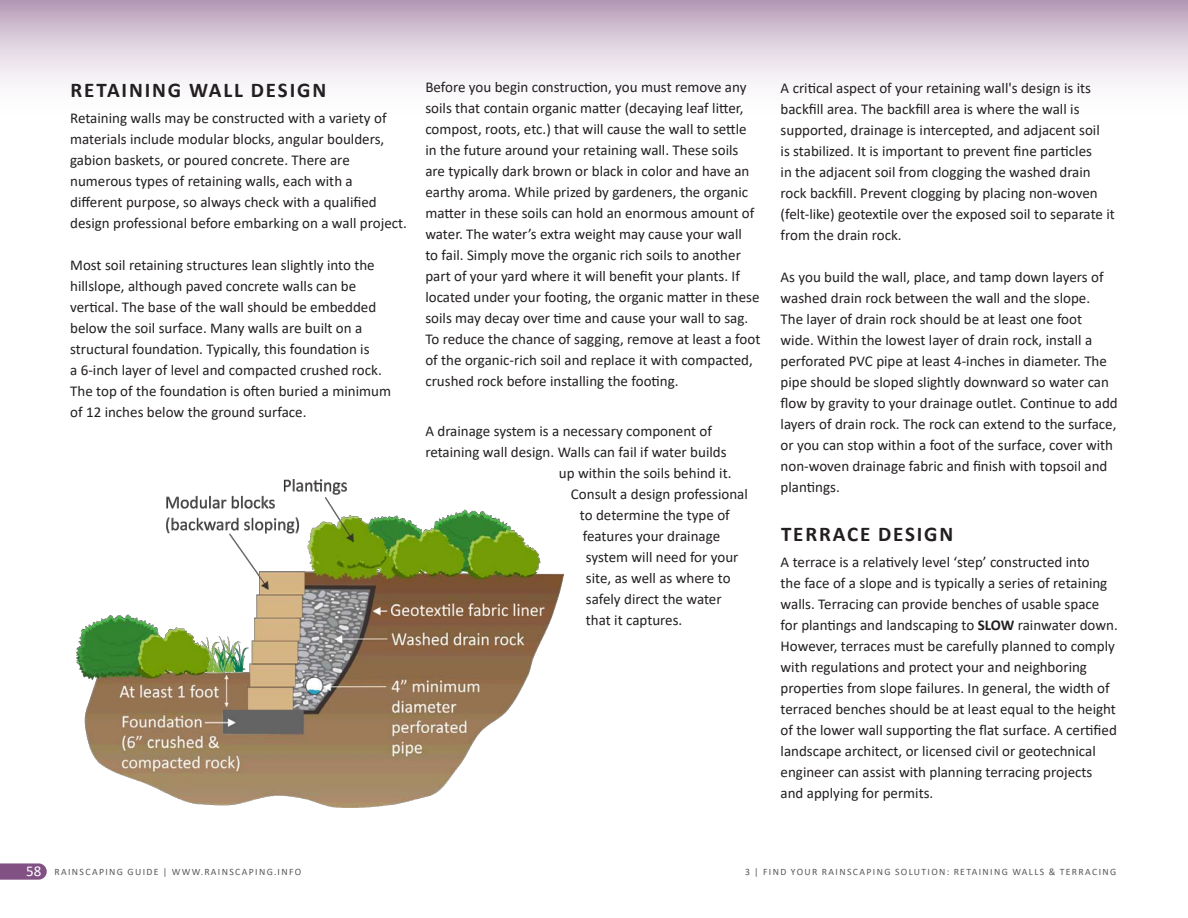
<style>
.page{position:relative;width:1188px;height:918px;background:#fff}
.page>*{position:absolute;margin:0;border:0;box-sizing:border-box;transform-origin:0 0}
.SC-SHead_1_Black_Bol{font:700 21px "Calibri";letter-spacing:.09em;color:#231f20}
.SC-Body{font:15px/21px "Calibri";color:#231f20}
.t1{font:9.75px "Calibri";letter-spacing:.14em;color:#57585a}
.s1{font-weight:700}
.s2{font-size:15px;color:#fff}
</style>
<div class="page">
<div style="left:0;top:0;width:1188px;height:120px;background:linear-gradient(to bottom,#bea6bf,#fff)"></div>
<svg style="left:0;top:863px;width:47px;height:17px"></svg>
<img style="left:76px;top:480px;width:487px;height:327px">
<p class="SC-SHead_1_Black_Bol" style="left:71px;top:75px;width:257px">RETAINING WALL DESIGN</p>
<p class="SC-Body" style="left:70px;top:107px;width:338px">Retaining walls may be constructed with a variety of materials include modular blocks, angular boulders, gabion baskets, or poured concrete. There are numerous types of retaining walls, each with a different purpose, so always check with a qualified design professional before embarking on a wall project.</p>
<p class="SC-Body" style="left:70px;top:254px;width:308px">Most soil retaining structures lean slightly into the hillslope, although paved concrete walls can be vertical. The base of the wall should be embedded below the soil surface. Many walls are built on a</p>
<p class="SC-Body" style="left:70px;top:338px;width:301px">structural foundation. Typically, this foundation is</p>
<p class="SC-Body" style="left:70px;top:359px;width:322px">a 6-inch layer of level and compacted crushed rock.<br>The top of the foundation is often buried a minimum</p>
<p class="SC-Body" style="left:70px;top:401px;width:238px">of 12 inches below the ground surface.</p>
<p class="SC-Body" style="left:425px;top:76px;width:336px">Before you begin construction, you must remove any soils that contain organic matter (decaying leaf litter, compost, roots, etc.) that will cause the wall to settle in the future around your retaining wall. These soils are typically dark brown or black in color and have an earthy aroma. While prized by gardeners, the organic matter in these soils can hold an enormous amount of water. The water’s extra weight may cause your wall<br>to fail. Simply move the organic rich soils to another part of your yard where it will benefit your plants. If located under your footing, the organic matter in these soils may decay over time and cause your wall to sag.<br>To reduce the chance of sagging, remove at least a foot of the organic-rich soil and replace it with compacted, crushed rock before installing the footing.</p>
<p class="SC-Body" style="left:425px;top:420px;width:288px">A drainage system is a necessary component of</p>
<p class="SC-Body" style="left:425px;top:441px;width:303px">retaining wall design. Walls can fail if water builds</p>
<p class="SC-Body" style="left:559px;top:462px;width:174px">up within the soils behind it.</p>
<p class="SC-Body" style="left:571px;top:483px;width:178px">Consult a design professional</p>
<p class="SC-Body" style="left:580px;top:504px;width:151px">to determine the type of</p>
<p class="SC-Body" style="left:583px;top:525px;width:139px">features your drainage</p>
<p class="SC-Body" style="left:586px;top:546px;width:154px">system will need for your</p>
<p class="SC-Body" style="left:586px;top:567px;width:146px">site, as well as where to</p>
<p class="SC-Body" style="left:586px;top:588px;width:137px">safely direct the water</p>
<p class="SC-Body" style="left:586px;top:609px;width:98px">that it captures.</p>
<p class="SC-Body" style="left:781px;top:77px;width:312px">A critical aspect of your retaining wall's design is its backfill area. The backfill area is where the wall is</p>
<p class="SC-Body" style="left:781px;top:119px;width:321px">supported, drainage is intercepted, and adjacent soil</p>
<p class="SC-Body" style="left:781px;top:140px;width:336px">is stabilized. It is important to prevent fine particles<br>in the adjacent soil from clogging the washed drain rock backfill. Prevent clogging by placing non-woven (felt-like) geotextile over the exposed soil to separate it from the drain rock.</p>
<p class="SC-Body" style="left:781px;top:266px;width:325px">As you build the wall, place, and tamp down layers of washed drain rock between the wall and the slope.</p>
<p class="SC-Body" style="left:781px;top:308px;width:339px">The layer of drain rock should be at least one foot wide. Within the lowest layer of drain rock, install a perforated PVC pipe at least 4-inches in diameter. The pipe should be sloped slightly downward so water can flow by gravity to your drainage outlet. Continue to add layers of drain rock. The rock can extend to the surface, or you can stop within a foot of the surface, cover with non-woven drainage fabric and finish with topsoil and plantings.</p>
<p class="SC-SHead_1_Black_Bol" style="left:781px;top:519px;width:174px">TERRACE DESIGN</p>
<p class="SC-Body" style="left:781px;top:551px;width:339px">A terrace is a relatively level ‘step’ constructed into<br>the face of a slope and is typically a series of retaining walls. Terracing can provide benches of usable space for plantings and landscaping to <span class="s1">SLOW</span> rainwater down.<br>However, terraces must be carefully planned to comply with regulations and protect your and neighboring properties from slope failures. In general, the width of terraced benches should be at least equal to the height of the lower wall supporting the flat surface. A certified landscape architect, or licensed civil or geotechnical engineer can assist with planning terracing projects and applying for permits.</p>
<p class="t1" style="left:26px;top:865px;width:277px"><span class="s2">58</span> RAINSCAPING GUIDE | WWW.RAINSCAPING.INFO</p>
<p class="t1" style="left:745px;top:865px;width:373px">3 | FIND YOUR RAINSCAPING SOLUTION: RETAINING WALLS &amp; TERRACING</p>
</div>
